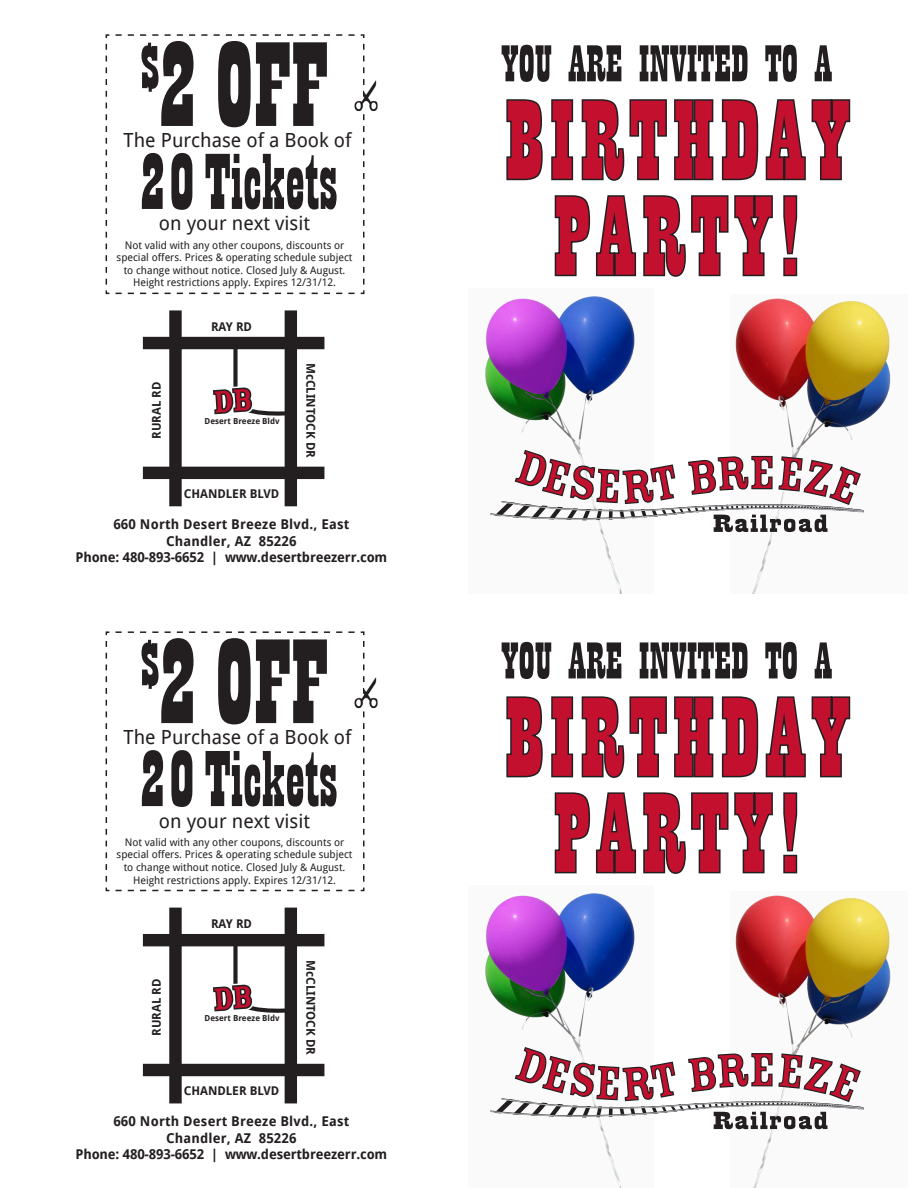
<style>
.page{position:relative;width:918px;height:1188px;background:#fff}
.page>*{position:absolute;margin:0;border:0;box-sizing:border-box;transform-origin:0 0}
.t1{font:125.4px "Playbill";color:#231f20}
.t2{font:117px "Playbill";letter-spacing:.06em;color:#c3102f}
.t3{font:82.65px "Playbill";color:#231f20}
.t4{font:54px "Playbill";color:#231f20}
.t5{font:19.5px "Droid Sans";color:#231f20}
.t6{font:700 13.5px "Droid Sans";letter-spacing:.015em;color:#231f20}
.t7{font:700 13.5px "Droid Sans";letter-spacing:-.01em;color:#231f20}
.t8{font:700 12px "Droid Sans";color:#231f20}
.t9{font:10.5px/12.6px "Droid Sans";color:#231f20;text-align:center}
.t10{font:700 8.25px "Droid Sans";color:#231f20}
</style>
<div class="page">
<svg style="left:105px;top:34px;width:260px;height:261px"></svg>
<svg style="left:105px;top:631px;width:260px;height:261px"></svg>
<img style="left:485px;top:296px;width:150px;height:298px">
<img style="left:485px;top:893px;width:150px;height:295px">
<img style="left:735px;top:298px;width:156px;height:296px">
<img style="left:735px;top:895px;width:156px;height:293px">
<svg style="left:489px;top:449px;width:376px;height:83px"></svg>
<svg style="left:489px;top:1046px;width:376px;height:83px"></svg>
<svg style="left:506px;top:99px;width:37px;height:82px"></svg>
<svg style="left:551px;top:99px;width:300px;height:82px"></svg>
<svg style="left:554px;top:195px;width:219px;height:82px"></svg>
<svg style="left:783px;top:195px;width:15px;height:82px"></svg>
<svg style="left:506px;top:696px;width:37px;height:82px"></svg>
<svg style="left:551px;top:696px;width:300px;height:82px"></svg>
<svg style="left:554px;top:792px;width:219px;height:82px"></svg>
<svg style="left:783px;top:792px;width:15px;height:82px"></svg>
<div style="left:285px;top:310px;width:12px;height:196px;background:#231f20"></div>
<div style="left:143px;top:337px;width:181px;height:12px;background:#231f20"></div>
<div style="left:169px;top:310px;width:13px;height:196px;background:#231f20"></div>
<div style="left:143px;top:467px;width:181px;height:12px;background:#231f20"></div>
<svg style="left:211px;top:334px;width:74px;height:83px"></svg>
<div style="left:285px;top:908px;width:12px;height:195px;background:#231f20"></div>
<div style="left:143px;top:934px;width:181px;height:12px;background:#231f20"></div>
<div style="left:169px;top:908px;width:13px;height:195px;background:#231f20"></div>
<div style="left:143px;top:1064px;width:181px;height:12px;background:#231f20"></div>
<svg style="left:211px;top:931px;width:74px;height:84px"></svg>
<img style="left:354px;top:80px;width:24px;height:31px">
<img style="left:354px;top:677px;width:24px;height:31px">
<p class="t1" style="left:138px;top:22px;width:191px"><sup>$</sup>2OFF</p>
<p class="t5" style="left:124px;top:128px;width:229px">The Purchase of a Book of</p>
<p class="t3" style="left:138px;top:141px;width:201px">20Tickets</p>
<p class="t5" style="left:159px;top:211px;width:153px">on your next visit</p>
<p class="t9" style="left:117px;top:239px;width:237px">Not valid with any other coupons, discounts or special offers. Prices &amp; operating schedule subject to change without notice. Closed July &amp; August.<br>Height restrictions apply. Expires 12/31/12.</p>
<p class="t8" style="left:149px;top:439px;width:59px;rotate:-90deg">RURAL RD</p>
<p class="t8" style="left:211px;top:319px;width:43px">RAY RD</p>
<p class="t10" style="left:205px;top:415px;width:77px">Desert Breeze Bldv</p>
<p class="t8" style="left:184px;top:486px;width:97px">CHANDLER BLVD</p>
<p class="t8" style="left:319px;top:363px;width:97px;rotate:90deg">McCLINTOCK DR</p>
<p class="t6" style="left:113px;top:516px;width:238px">660 North Desert Breeze Blvd., East</p>
<p class="t6" style="left:166px;top:532px;width:132px">Chandler, AZ 85226</p>
<p class="t7" style="left:75px;top:548px;width:313px">Phone: 480-893-6652 | www.desertbreezerr.com</p>
<p class="t1" style="left:138px;top:619px;width:191px"><sup>$</sup>2OFF</p>
<p class="t5" style="left:124px;top:725px;width:229px">The Purchase of a Book of</p>
<p class="t3" style="left:138px;top:738px;width:201px">20Tickets</p>
<p class="t5" style="left:159px;top:808px;width:153px">on your next visit</p>
<p class="t9" style="left:117px;top:836px;width:237px">Not valid with any other coupons, discounts or special offers. Prices &amp; operating schedule subject to change without notice. Closed July &amp; August.<br>Height restrictions apply. Expires 12/31/12.</p>
<p class="t8" style="left:149px;top:1036px;width:59px;rotate:-90deg">RURAL RD</p>
<p class="t8" style="left:211px;top:916px;width:43px">RAY RD</p>
<p class="t10" style="left:205px;top:1012px;width:77px">Desert Breeze Bldv</p>
<p class="t8" style="left:184px;top:1083px;width:97px">CHANDLER BLVD</p>
<p class="t8" style="left:319px;top:960px;width:97px;rotate:90deg">McCLINTOCK DR</p>
<p class="t6" style="left:113px;top:1113px;width:238px">660 North Desert Breeze Blvd., East</p>
<p class="t6" style="left:166px;top:1129px;width:132px">Chandler, AZ 85226</p>
<p class="t7" style="left:75px;top:1145px;width:313px">Phone: 480-893-6652 | www.desertbreezerr.com</p>
<p class="t4" style="left:501px;top:37px;width:332px">YOU ARE INVITED TO A</p>
<p class="t2" style="left:506px;top:82px;width:345px">BIRTHDAY</p>
<p class="t2" style="left:554px;top:178px;width:249px">PARTY!</p>
<p class="t4" style="left:501px;top:634px;width:332px">YOU ARE INVITED TO A</p>
<p class="t2" style="left:506px;top:679px;width:345px">BIRTHDAY</p>
<p class="t2" style="left:554px;top:775px;width:249px">PARTY!</p>
</div>
